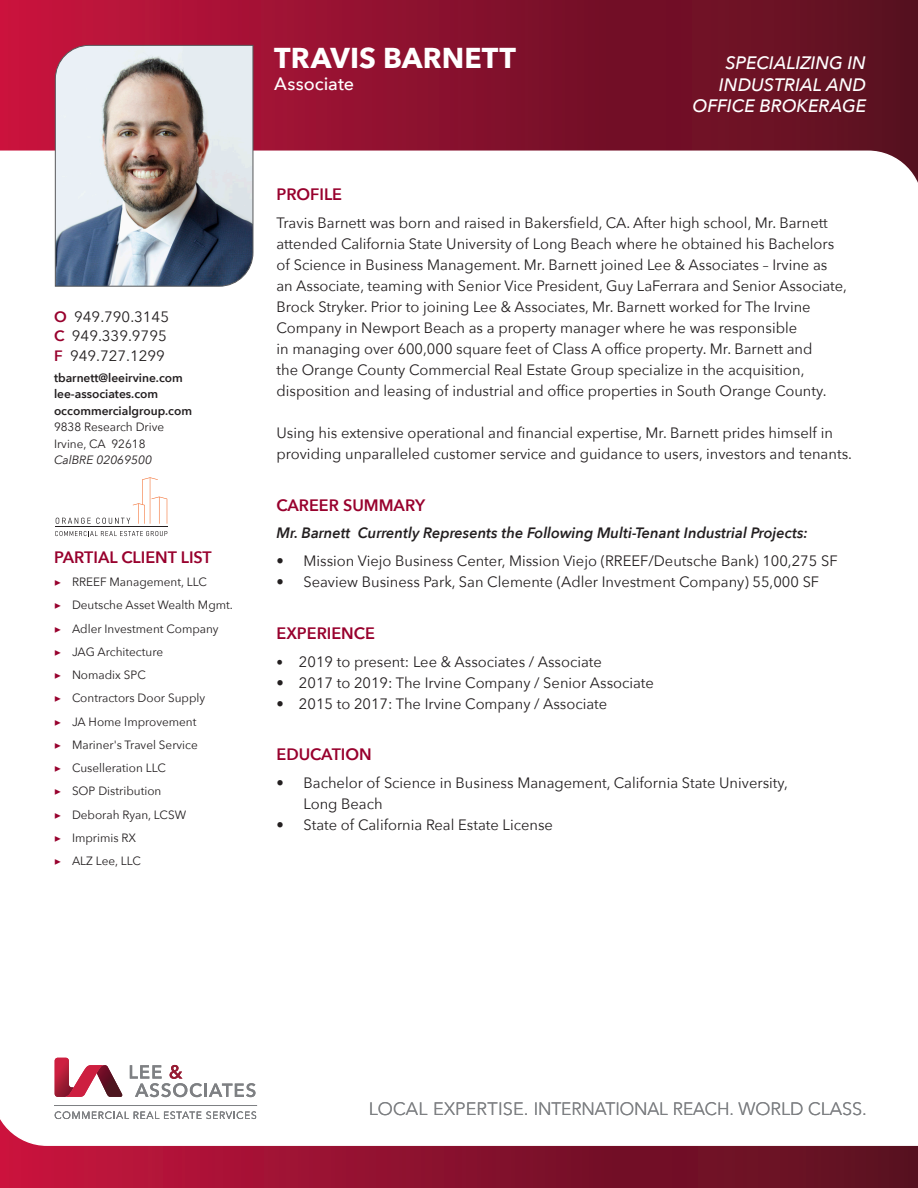
<style>
.page{position:relative;width:918px;height:1188px;background:#fff}
.page>*{position:absolute;margin:0;border:0;box-sizing:border-box;transform-origin:0 0}
.t1{font:700 28.5px "Avenir Next LT Pro";letter-spacing:.005em;color:#fff}
.t2{font:300 18px "Avenir";color:#7e8083}
.t3{font:italic 500 18px/21.6px "Avenir Next";color:#fff;text-align:right}
.t4{font:500 18px "Avenir Next";color:#fff}
.t5{font:600 16.5px "Avenir Next";color:#98012d}
.t6{font:15px/21px "Avenir Next";color:#231f20}
.t7{font:italic 600 15px "Avenir Next";color:#231f20}
.t8{font:12px/23.2px "Avenir Next";color:#231f20}
.t9{font:600 12px/16.5px "Avenir Next";color:#231f20}
.t10{font:italic 12px "Avenir Next";color:#231f20}
.s1{font-weight:600;color:#98012d}
.s2{font-family:"Minion Pro";color:#98012d}
.s3{font-size:13.5px}
</style>
<div class="page">
<div style="left:0;top:0;width:918px;height:198px;background:linear-gradient(to right,#c4133e,#53101e)"></div>
<svg style="left:0;top:150px;width:918px;height:110px"></svg>
<div style="left:0;top:1089px;width:918px;height:99px;background:linear-gradient(to right,#c5133e,#54101f)"></div>
<svg style="left:0;top:1057px;width:918px;height:90px"></svg>
<img style="left:55px;top:1058px;width:19px;height:39px">
<img style="left:105px;top:1065px;width:18px;height:32px">
<img style="left:55px;top:45px;width:198px;height:242px">
<svg style="left:130px;top:1065px;width:125px;height:32px"></svg>
<svg style="left:65px;top:1065px;width:40px;height:32px"></svg>
<hr style="left:55px;top:1105px;width:202px;height:1px;background:#7e8083">
<svg style="left:55px;top:1111px;width:201px;height:8px"></svg>
<svg style="left:55px;top:531px;width:112px;height:5px"></svg>
<hr style="left:55px;top:527px;width:112px;height:1px;background:#231f20">
<svg style="left:56px;top:477px;width:111px;height:47px"></svg>
<p class="t6" style="left:54px;top:306px;width:117px;line-height:19.5px"><span class="s1">O</span> 949.790.3145<br><span class="s1">C</span> 949.339.9795<br><span class="s1">F</span> 949.727.1299</p>
<p class="t9" style="left:54px;top:369px;width:140px">tbarnett@leeirvine.com lee-associates.com occommercialgroup.com</p>
<p class="t8" style="left:54px;top:418px;width:112px;line-height:16.5px">9838 Research Drive<br>Irvine, CA 92618</p>
<p class="t10" style="left:54px;top:450px;width:100px">CalBRE 02069500</p>
<p class="t5" style="left:54px;top:543px;width:159px">PARTIAL CLIENT LIST</p>
<p class="t8" style="left:54px;top:570px;width:180px"><span class="s2">▶</span> RREEF Management, LLC<br><span class="s2">▶</span> Deutsche Asset Wealth Mgmt. <span class="s2">▶</span> Adler Investment Company<br><span class="s2">▶</span> JAG Architecture<br><span class="s2">▶</span> Nomadix SPC<br><span class="s2">▶</span> Contractors Door Supply<br><span class="s2">▶</span> JA Home Improvement<br><span class="s2">▶</span> Mariner's Travel Service<br><span class="s2">▶</span> Cuselleration LLC<br><span class="s2">▶</span> SOP Distribution<br><span class="s2">▶</span> Deborah Ryan, LCSW<br><span class="s2">▶</span> Imprimis RX<br><span class="s2">▶</span> ALZ Lee, LLC</p>
<h1 class="t1" style="left:274px;top:41px;width:243px">TRAVIS BARNETT</h1>
<p class="t4" style="left:274px;top:68px;width:81px">Associate</p>
<p class="t3" style="left:693px;top:51px;width:175px">SPECIALIZING IN<br>INDUSTRIAL AND<br>OFFICE BROKERAGE</p>
<p class="t5" style="left:276px;top:180px;width:67px">PROFILE</p>
<p class="t6" style="left:276px;top:211px;width:572px">Travis Barnett was born and raised in Bakersfield, CA. After high school, Mr. Barnett attended California State University of Long Beach where he obtained his Bachelors of Science in Business Management. Mr. Barnett joined Lee &amp; Associates – Irvine as an Associate, teaming with Senior Vice President, Guy LaFerrara and Senior Associate, Brock Stryker. Prior to joining Lee &amp; Associates, Mr. Barnett worked for The Irvine Company in Newport Beach as a property manager where he was responsible<br>in managing over 600,000 square feet of Class A office property. Mr. Barnett and<br>the Orange County Commercial Real Estate Group specialize in the acquisition, disposition and leasing of industrial and office properties in South Orange County.</p>
<p class="t6" style="left:276px;top:421px;width:577px">Using his extensive operational and financial expertise, Mr. Barnett prides himself in providing unparalleled customer service and guidance to users, investors and tenants.</p>
<p class="t5" style="left:276px;top:491px;width:150px">CAREER SUMMARY</p>
<p class="t7" style="left:276px;top:520px;width:533px">Mr. Barnett Currently Represents the Following Multi-Tenant Industrial Projects:</p>
<p class="t6" style="left:276px;top:550px;width:563px">• Mission Viejo Business Center, Mission Viejo (RREEF/Deutsche Bank) 100,275 SF</p>
<p class="t6" style="left:276px;top:571px;width:544px">• Seaview Business Park, San Clemente (Adler Investment Company) 55,000 SF</p>
<p class="t5" style="left:276px;top:619px;width:100px">EXPERIENCE</p>
<p class="t6" style="left:276px;top:650px;width:327px"><span class="s3">•</span> 2019 to present: Lee &amp; Associates / Associate</p>
<p class="t6" style="left:276px;top:671px;width:379px">• 2017 to 2019: The Irvine Company / Senior Associate</p>
<p class="t6" style="left:276px;top:692px;width:332px">• 2015 to 2017: The Irvine Company / Associate</p>
<p class="t5" style="left:276px;top:740px;width:97px">EDUCATION</p>
<p class="t6" style="left:303px;top:772px;width:486px;text-indent:-27px">• Bachelor of Science in Business Management, California State University,<br>Long Beach</p>
<p class="t6" style="left:276px;top:814px;width:278px">• State of California Real Estate License</p>
<p class="t2" style="left:369px;top:1098px;width:500px">LOCAL EXPERTISE. INTERNATIONAL REACH. WORLD CLASS.</p>
</div>
